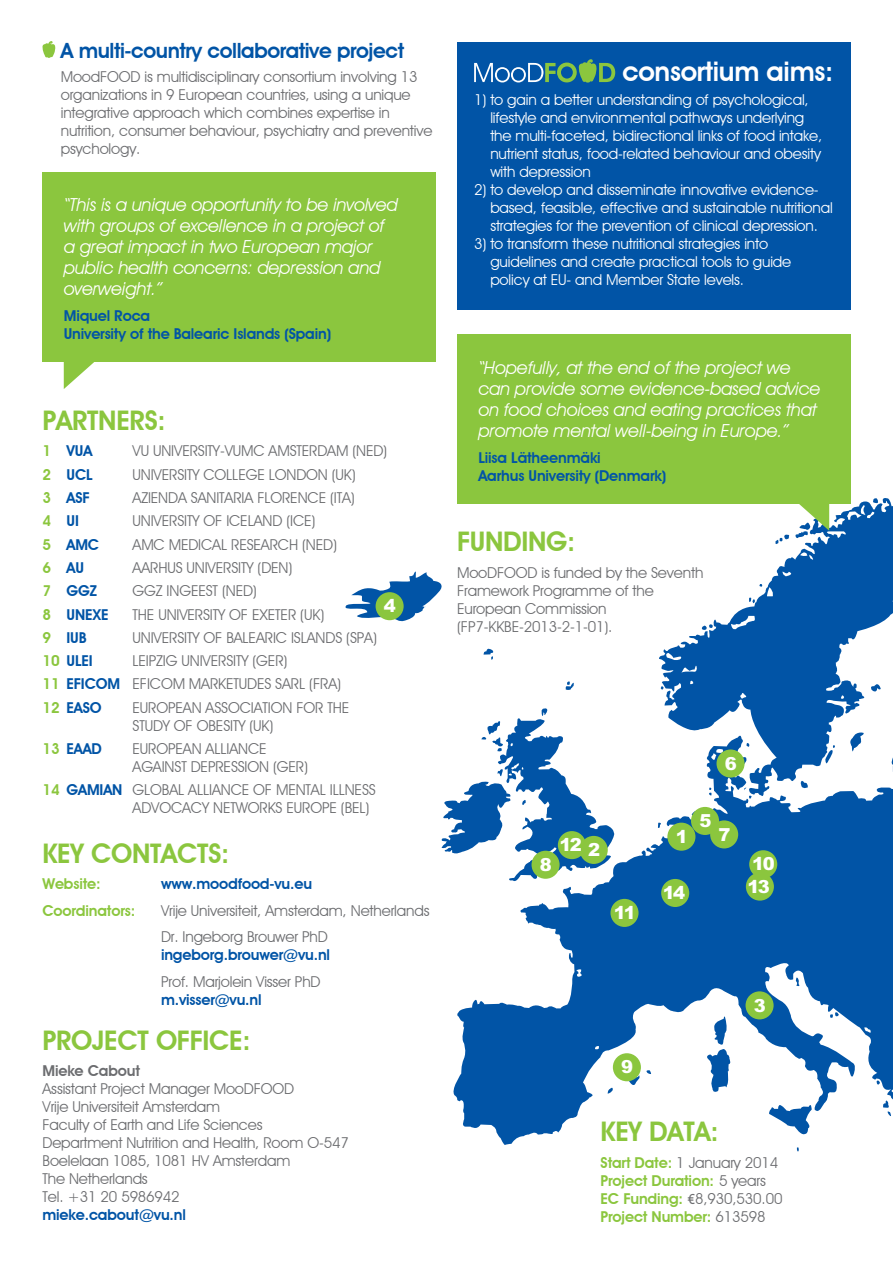
<style>
.page{position:relative;width:893px;height:1263px;background:#fff}
.page>*{position:absolute;margin:0;border:0;box-sizing:border-box;transform-origin:0 0}
.t1{font:600 27px "Avant Garde IT Cby BT";letter-spacing:-.01em;color:#8bc63e}
.t2{font:600 27px "Avant Garde IT Cby BT";letter-spacing:-.01em;color:#fff}
.t3{font:600 21px "Avant Garde IT Cby BT";letter-spacing:-.02em;color:#0154a6}
.t4{font:italic 18px/21px "Avant Garde IT Cby BT";letter-spacing:-.01em;color:#fff}
.t5{font:900 18px "Arial";letter-spacing:-.1em;color:#fff}
.t6{font:15px/18px "Avant Garde IT Cby BT";letter-spacing:-.01em;color:#6c6d70}
.t7{font:15px/18px "Avant Garde IT Cby BT";letter-spacing:-.01em;color:#fff}
.t8{font:600 15px/18px "Avant Garde IT Cby BT";letter-spacing:-.01em;color:#0154a6}
.t9{font:600 15px/18px "Avant Garde IT Cby BT";letter-spacing:-.01em;color:#8bc63e}
.t10{font:600 15px "Avant Garde IT Cby BT";letter-spacing:-.01em;color:#6c6d70}
.s1{color:#8bc63e}
.s2{font-weight:600;color:#8bc63e}
.s3{font-weight:600;color:#0154a6}
.s4{font-weight:400;color:#6c6d70}
.s5{font-family:"Info Text";font-weight:400;color:#6c6d70}
</style>
<div class="page">
<svg style="left:441px;top:482px;width:452px;height:670px"></svg>
<svg style="left:345px;top:571px;width:99px;height:51px"></svg>
<div style="left:667px;top:823px;width:28px;height:28px;background:#8bc63e;border-radius:50%"></div>
<div style="left:580px;top:836px;width:28px;height:28px;background:#8bc63e;border-radius:50%"></div>
<div style="left:745px;top:991px;width:29px;height:28px;background:#8bc63e;border-radius:50%"></div>
<div style="left:376px;top:592px;width:28px;height:28px;background:#8bc63e;border-radius:50%"></div>
<div style="left:691px;top:807px;width:28px;height:28px;background:#8bc63e;border-radius:50%"></div>
<div style="left:716px;top:749px;width:29px;height:28px;background:#8bc63e;border-radius:50%"></div>
<div style="left:710px;top:820px;width:28px;height:28px;background:#8bc63e;border-radius:50%"></div>
<div style="left:531px;top:851px;width:29px;height:28px;background:#8bc63e;border-radius:50%"></div>
<div style="left:613px;top:1053px;width:28px;height:28px;background:#8bc63e;border-radius:50%"></div>
<div style="left:749px;top:850px;width:28px;height:28px;background:#8bc63e;border-radius:50%"></div>
<div style="left:610px;top:899px;width:28px;height:28px;background:#8bc63e;border-radius:50%"></div>
<div style="left:558px;top:831px;width:28px;height:28px;background:#8bc63e;border-radius:50%"></div>
<div style="left:746px;top:872px;width:28px;height:29px;background:#8bc63e;border-radius:50%"></div>
<div style="left:661px;top:879px;width:28px;height:28px;background:#8bc63e;border-radius:50%"></div>
<svg style="left:42px;top:41px;width:14px;height:17px"></svg>
<div style="left:43px;top:172px;width:393px;height:190px;background:#8bc63e"></div>
<svg style="left:64px;top:362px;width:30px;height:27px"></svg>
<div style="left:457px;top:43px;width:393px;height:267px;background:#0154a6"></div>
<svg style="left:474px;top:59px;width:141px;height:24px"></svg>
<div style="left:457px;top:334px;width:393px;height:169px;background:#8bc63e"></div>
<svg style="left:789px;top:503px;width:40px;height:28px"></svg>
<h2 class="t3" style="left:61px;top:38px;width:345px">A multi-country collaborative project</h2>
<p class="t6" style="left:61px;top:67px;width:373px">MoodFOOD is multidisciplinary consortium involving 13 organizations in 9 European countries, using a unique integrative approach which combines expertise in nutrition, consumer behaviour, psychiatry and preventive psychology.</p>
<p class="t4" style="left:64px;top:194px;width:336px">“This is a unique opportunity to be involved with groups of excellence in a project of a great impact in two European major public health concerns: depression and overweight.”</p>
<p class="t8" style="left:64px;top:307px;width:269px">Miquel Roca<br>University of the Balearic Islands (Spain)</p>
<h1 class="t1" style="left:43px;top:404px;width:30px">Partners</h1>
<h1 class="t1" style="left:157px;top:404px;width:10px">:</h1>
<p class="t8" style="left:43px;top:442px;width:51px"><span class="s1">1</span> VUA</p>
<p class="t6" style="left:133px;top:442px;width:256px">VU UNIVERSITY-VUMC AMSTERDAM (NED)</p>
<p class="t8" style="left:43px;top:465px;width:52px"><span class="s1">2</span> UCL</p>
<p class="t6" style="left:133px;top:465px;width:225px">UNIVERSITY COLLEGE LONDON (UK)</p>
<p class="t8" style="left:43px;top:488px;width:49px"><span class="s1">3</span> ASF</p>
<p class="t6" style="left:133px;top:488px;width:224px">AZIENDA SANITARIA FLORENCE (ITA)</p>
<p class="t8" style="left:43px;top:512px;width:38px"><span class="s1">4</span> UI</p>
<p class="t6" style="left:133px;top:512px;width:184px">UNIVERSITY OF ICELAND (ICE)</p>
<p class="t8" style="left:43px;top:535px;width:58px"><span class="s1">5</span> AMC</p>
<p class="t6" style="left:133px;top:535px;width:206px">AMC MEDICAL RESEARCH (NED)</p>
<p class="t8" style="left:43px;top:558px;width:43px"><span class="s1">6</span> AU</p>
<p class="t6" style="left:133px;top:558px;width:161px">AARHUS UNIVERSITY (DEN)</p>
<p class="t8" style="left:43px;top:582px;width:56px"><span class="s1">7</span> GGZ</p>
<p class="t6" style="left:133px;top:582px;width:126px">GGZ INGEEST (NED)</p>
<p class="t8" style="left:43px;top:605px;width:68px"><span class="s1">8</span> UNEXE</p>
<p class="t6" style="left:133px;top:605px;width:193px">THE UNIVERSITY OF EXETER (UK)</p>
<p class="t8" style="left:43px;top:628px;width:45px"><span class="s1">9</span> IUB</p>
<p class="t6" style="left:133px;top:628px;width:246px">UNIVERSITY OF BALEARIC ISLANDS (SPA)</p>
<p class="t8" style="left:43px;top:652px;width:52px"><span class="s1">10</span> ULEI</p>
<p class="t5" style="left:384px;top:594px;width:14px">4</p>
<p class="t6" style="left:43px;top:649px;width:300px;line-height:23.2px;text-indent:90px">LEIPZIG UNIVERSITY (GER)<br><span class="s2">11</span> <span class="s3">EFICOM</span> EFICOM MARKETUDES SARL (FRA)<br><span class="s2">12</span> <span class="s3">EASO</span></p>
<p class="t6" style="left:133px;top:698px;width:218px">EUROPEAN ASSOCIATION FOR THE<br>STUDY OF OBESITY (UK)</p>
<p class="t8" style="left:43px;top:740px;width:61px"><span class="s1">13</span> EAAD</p>
<p class="t6" style="left:133px;top:740px;width:177px">EUROPEAN ALLIANCE<br>AGAINST DEPRESSION (GER)</p>
<p class="t6" style="left:133px;top:781px;width:245px;text-indent:-90px"><span class="s2">14</span> <span class="s3">GAMIAN</span> GLOBAL ALLIANCE OF MENTAL ILLNESS<br>ADVOCACY NETWORKS EUROPE (BEL)</p>
<h1 class="t1" style="left:43px;top:837px;width:86px">Key Contacts</h1>
<h1 class="t1" style="left:221px;top:837px;width:10px">:</h1>
<p class="t9" style="left:43px;top:874px;width:60px">Website:</p>
<p class="t8" style="left:161px;top:874px;width:153px">www.moodfood-vu.eu</p>
<p class="t9" style="left:43px;top:901px;width:94px">Coordinators:</p>
<p class="t6" style="left:161px;top:897px;width:270px;line-height:26.5px">Vrije Universiteit, Amsterdam, Netherlands<br>Dr. Ingeborg Brouwer PhD</p>
<p class="t8" style="left:161px;top:946px;width:171px">ingeborg.brouwer@vu.nl</p>
<p class="t6" style="left:161px;top:972px;width:161px">Prof. Marjolein Visser PhD</p>
<p class="t8" style="left:161px;top:990px;width:102px">m.visser@vu.nl</p>
<h1 class="t1" style="left:43px;top:1024px;width:77px">Project</h1>
<h1 class="t1" style="left:156px;top:1024px;width:35px">Office</h1>
<h1 class="t1" style="left:242px;top:1024px;width:10px">:</h1>
<p class="t10" style="left:43px;top:1062px;width:99px">Mieke Cabout</p>
<p class="t6" style="left:43px;top:1080px;width:308px">Assistant Project Manager MooDFOOD<br>Vrije Universiteit Amsterdam<br>Faculty of Earth and Life Sciences<br>Department Nutrition and Health, Room O-547<br>Boelelaan 1085, 1081 HV Amsterdam<br>The Netherlands<br>Tel. +31 20 5986942</p>
<p class="t8" style="left:43px;top:1206px;width:145px">mieke.cabout@vu.nl</p>
<h1 class="t2" style="left:622px;top:55px;width:213px">consortium aims:</h1>
<p class="t7" style="left:490px;top:91px;width:333px;text-indent:-16px">1) to gain a better understanding of psychological, lifestyle and environmental pathways underlying the multi-faceted, bidirectional links of food intake, nutrient status, food-related behaviour and obesity with depression</p>
<p class="t7" style="left:490px;top:181px;width:344px;text-indent:-16px">2) to develop and disseminate innovative evidence&shy;based, feasible, effective and sustainable nutritional strategies for the prevention of clinical depression.</p>
<p class="t7" style="left:490px;top:235px;width:303px;text-indent:-16px">3) to transform these nutritional strategies into guidelines and create practical tools to guide policy at EU- and Member State levels.</p>
<p class="t4" style="left:478px;top:357px;width:343px">“Hopefully, at the end of the project we can provide some evidence-based advice on food choices and eating practices that promote mental well-being in Europe.”</p>
<p class="t8" style="left:478px;top:449px;width:189px">Liisa Lätheenmäki<br>Aarhus University (Denmark)</p>
<h1 class="t1" style="left:457px;top:525px;width:30px">Funding</h1>
<h1 class="t1" style="left:567px;top:525px;width:10px">:</h1>
<p class="t6" style="left:457px;top:563px;width:248px">MooDFOOD is funded by the Seventh<br>Framework Programme of the<br>European Commission (FP7-KKBE-2013-2-1-01).</p>
<p class="t5" style="left:540px;top:853px;width:14px">8</p>
<p class="t5" style="left:559px;top:833px;width:24px">12</p>
<p class="t5" style="left:588px;top:838px;width:14px">2</p>
<p class="t5" style="left:614px;top:901px;width:24px">11</p>
<p class="t5" style="left:725px;top:752px;width:14px">6</p>
<p class="t5" style="left:676px;top:825px;width:14px">1</p>
<p class="t5" style="left:699px;top:809px;width:14px">5</p>
<p class="t5" style="left:718px;top:823px;width:14px">7</p>
<p class="t5" style="left:663px;top:881px;width:24px">14</p>
<p class="t5" style="left:752px;top:853px;width:24px">10</p>
<p class="t5" style="left:747px;top:875px;width:24px">13</p>
<p class="t5" style="left:621px;top:1056px;width:14px">9</p>
<p class="t5" style="left:754px;top:994px;width:14px">3</p>
<h1 class="t1" style="left:601px;top:1115px;width:120px">Key Data:</h1>
<p class="t9" style="left:601px;top:1153px;width:183px">Start Date: <span class="s4">1 January 2014<br></span>Project Duration: <span class="s4">5 years<br></span>EC Funding: <span class="s5">€</span><span class="s4">8,930,530.00<br></span>Project Number: <span class="s4">613598</span></p>
</div>
